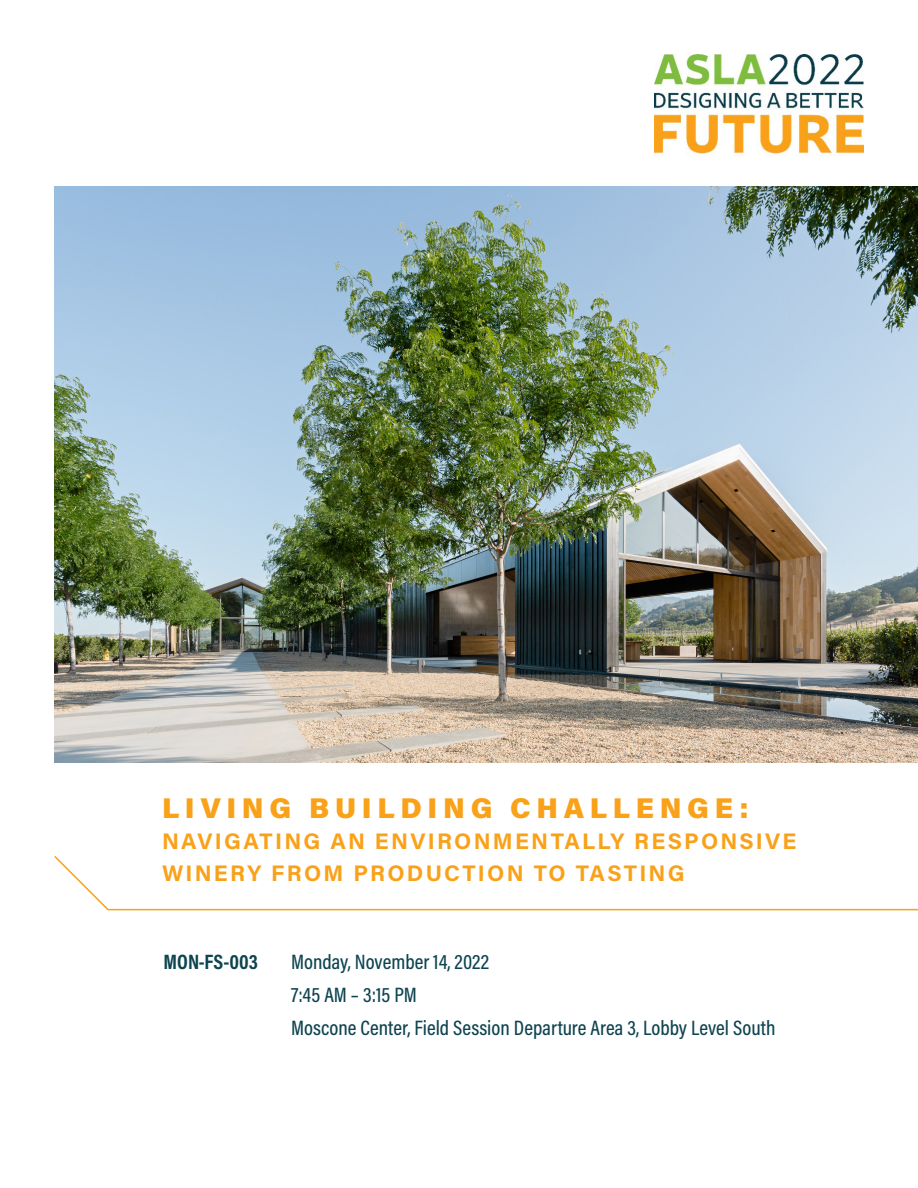
<style>
.page{position:relative;width:918px;height:1188px;background:#fff}
.page>*{position:absolute;margin:0;border:0;box-sizing:border-box;transform-origin:0 0}
.t1{font:900 28.5px "Acumin Pro";letter-spacing:.2em;color:#f9a119}
.t2{font:700 22.5px/31.5px "Acumin Pro";letter-spacing:.1em;color:#f9a119}
.Names{font:500 21px "Acumin Pro Cond";color:#0e4450}
.Names-2{font:700 21px "Acumin Pro Cond";color:#0e4450}
</style>
<div class="page">
<img style="left:54px;top:186px;width:864px;height:577px">
<img style="left:654px;top:54px;width:210px;height:101px">
<svg style="left:54px;top:856px;width:864px;height:55px"></svg>
<p class="t1" style="left:162px;top:788px;width:588px">LIVING BUILDING CHALLENGE:</p>
<p class="t2" style="left:162px;top:825px;width:636px">NAVIGATING AN ENVIRONMENTALLY RESPONSIVE<br>WINERY FROM PRODUCTION TO TASTING</p>
<p class="Names-2" style="left:164px;top:948px;width:96px">MON-FS-003</p>
<p class="Names" style="left:291px;top:948px;width:200px">Monday, November 14, 2022</p>
<p class="Names" style="left:291px;top:981px;width:127px">7:45 AM – 3:15 PM</p>
<p class="Names" style="left:291px;top:1014px;width:486px">Moscone Center, Field Session Departure Area 3, Lobby Level South</p>
</div>
